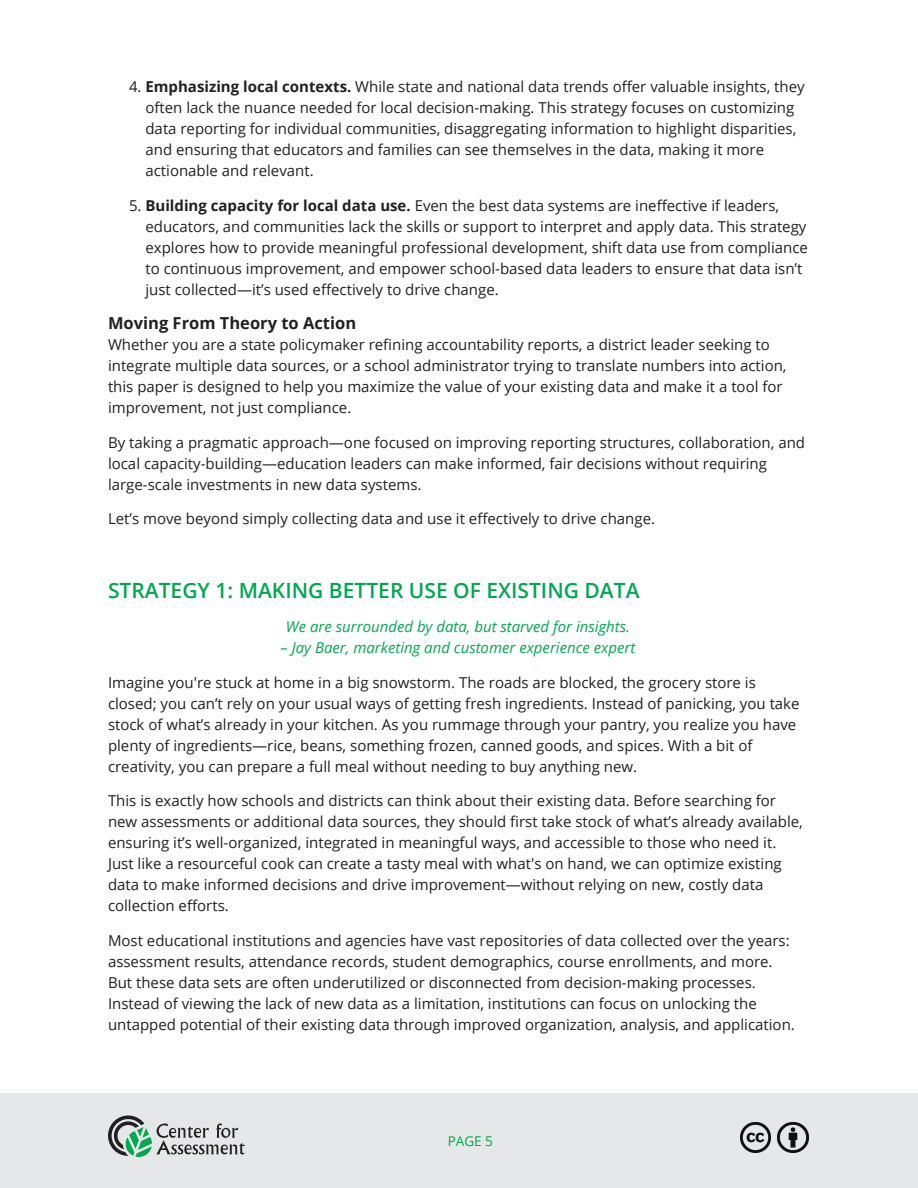
<style>
.page{position:relative;width:918px;height:1188px;background:#fff}
.page>*{position:absolute;margin:0;border:0;box-sizing:border-box;transform-origin:0 0}
.t1{font:600 21px "Open Sans";color:#00a84e}
.t2{font:700 16.5px "Open Sans";color:#231f20}
.t3{font:15px/21px "Open Sans";color:#231f20}
.t4{font:italic 15px "Open Sans";color:#00a84e}
.t5{font:13.5px "Open Sans";color:#00a84e}
.s1{font-weight:700}
</style>
<div class="page">
<div style="left:0;top:1094px;width:918px;height:94px;background:#e6e7e9"></div>
<svg style="left:108px;top:1116px;width:137px;height:41px"></svg>
<img style="left:778px;top:1122px;width:30px;height:31px">
<img style="left:740px;top:1122px;width:31px;height:30px">
<p class="t3" style="left:145px;top:76px;width:661px;text-indent:-16px">4. <span class="s1">Emphasizing local contexts.</span> While state and national data trends offer valuable insights, they often lack the nuance needed for local decision-making. This strategy focuses on customizing data reporting for individual communities, disaggregating information to highlight disparities, and ensuring that educators and families can see themselves in the data, making it more actionable and relevant.</p>
<p class="t3" style="left:145px;top:195px;width:664px;text-indent:-16px">5. <span class="s1">Building capacity for local data use.</span> Even the best data systems are ineffective if leaders, educators, and communities lack the skills or support to interpret and apply data. This strategy explores how to provide meaningful professional development, shift data use from compliance to continuous improvement, and empower school-based data leaders to ensure that data isn’t just collected—it’s used effectively to drive change.</p>
<p class="t2" style="left:108px;top:312px;width:250px">Moving From Theory to Action</p>
<p class="t3" style="left:108px;top:334px;width:680px">Whether you are a state policymaker refining accountability reports, a district leader seeking to integrate multiple data sources, or a school administrator trying to translate numbers into action, this paper is designed to help you maximize the value of your existing data and make it a tool for improvement, not just compliance.</p>
<p class="t3" style="left:108px;top:432px;width:699px">By taking a pragmatic approach—one focused on improving reporting structures, collaboration, and local capacity-building—education leaders can make informed, fair decisions without requiring large-scale investments in new data systems.</p>
<p class="t3" style="left:108px;top:508px;width:549px">Let’s move beyond simply collecting data and use it effectively to drive change.</p>
<h1 class="t1" style="left:108px;top:576px;width:533px">STRATEGY 1: MAKING BETTER USE OF EXISTING DATA</h1>
<p class="t4" style="left:286px;top:616px;width:346px">We are surrounded by data, but starved for insights.</p>
<p class="t4" style="left:281px;top:637px;width:356px">– Jay Baer, marketing and customer experience expert</p>
<p class="t3" style="left:108px;top:671px;width:693px">Imagine you're stuck at home in a big snowstorm. The roads are blocked, the grocery store is closed; you can’t rely on your usual ways of getting fresh ingredients. Instead of panicking, you take stock of what’s already in your kitchen. As you rummage through your pantry, you realize you have plenty of ingredients—rice, beans, something frozen, canned goods, and spices. With a bit of creativity, you can prepare a full meal without needing to buy anything new.</p>
<p class="t3" style="left:108px;top:790px;width:696px">This is exactly how schools and districts can think about their existing data. Before searching for new assessments or additional data sources, they should first take stock of what’s already available, ensuring it’s well-organized, integrated in meaningful ways, and accessible to those who need it.<br>Just like a resourceful cook can create a tasty meal with what's on hand, we can optimize existing data to make informed decisions and drive improvement—without relying on new, costly data collection efforts.</p>
<p class="t3" style="left:108px;top:929px;width:688px">Most educational institutions and agencies have vast repositories of data collected over the years: assessment results, attendance records, student demographics, course enrollments, and more.<br>But these data sets are often underutilized or disconnected from decision-making processes.<br>Instead of viewing the lack of new data as a limitation, institutions can focus on unlocking the untapped potential of their existing data through improved organization, analysis, and application.</p>
<p class="t5" style="left:448px;top:1132px;width:47px">PAGE 5</p>
</div>
